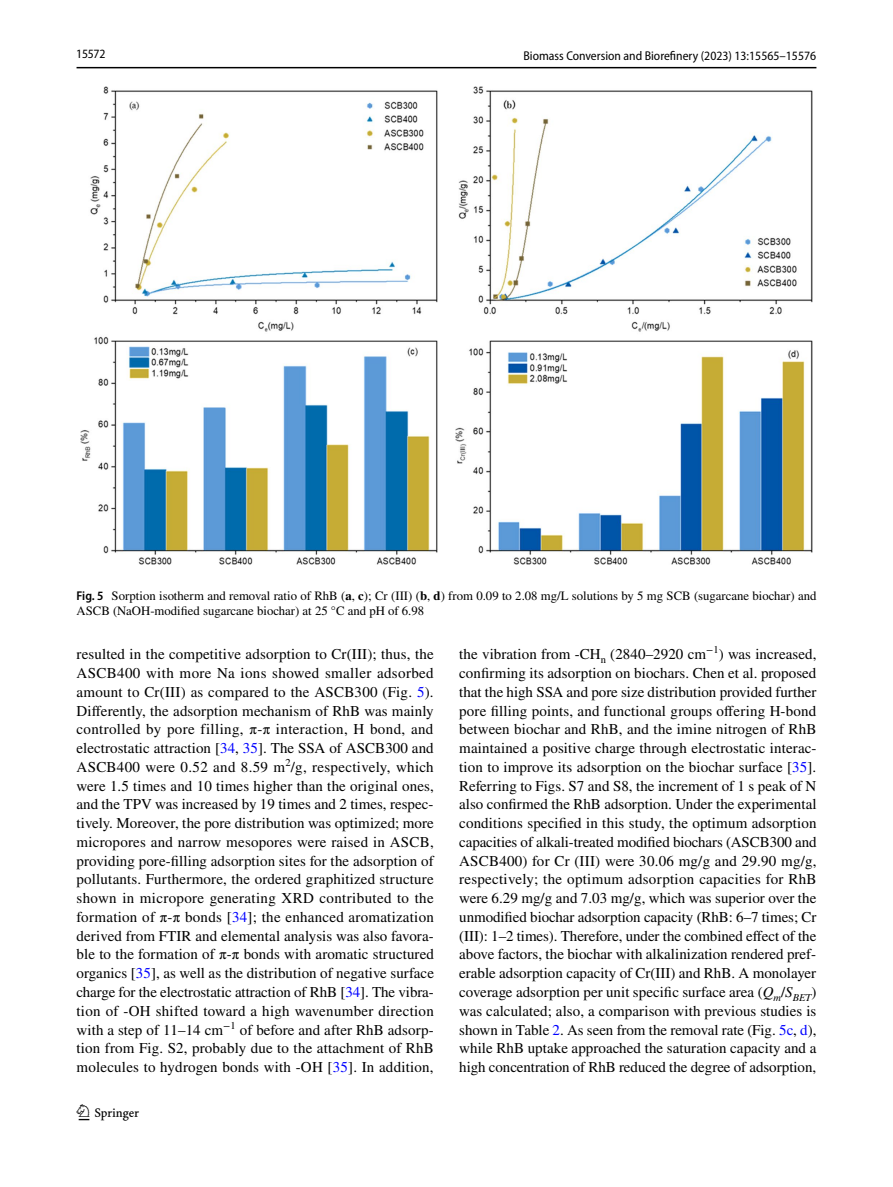
<style>
.page{position:relative;width:893px;height:1187px;background:#fff}
.page>*{position:absolute;margin:0;border:0;box-sizing:border-box;transform-origin:0 0}
.t1{font:22.5px "Springnew Regular 2";color:#000}
.t2{font:15px/18.8px "STIX";letter-spacing:.005em;color:#000;text-align:justify}
.t3{font:12.75px/15px "STIX";color:#000}
.t4{font:semi-condensed 12.75px "Myriad Pro";color:#000}
.t5{font:12.75px "Adv T Tc 488 b 0 e 6";letter-spacing:-.015em;color:#000}
.s1{font-family:"Myriad Pro";font-weight:600;font-stretch:semi-condensed}
.s2{font-weight:700}
.s3{color:#00f}
.s4{font-style:italic}
</style>
<div class="page">
<hr style="left:77px;top:67px;width:739px;height:1px;background:#000">
<img style="left:81px;top:87px;width:731px;height:477px">
<p class="t5" style="left:76px;top:49px;width:31px">15572</p>
<p class="t4" style="left:523px;top:49px;width:294px">Biomass Conversion and Biorefinery (2023) 13:15565–15576</p>
<p class="t3" style="left:77px;top:588px;width:741px"><span class="s1">Fig. 5</span> Sorption isotherm and removal ratio of RhB (<span class="s2">a</span>, <span class="s2">c</span>); Cr (III) (<span class="s2">b</span>, <span class="s2">d</span>) from 0.09 to 2.08 mg/L solutions by 5 mg SCB (sugarcane biochar) and<br>ASCB (NaOH-modified sugarcane biochar) at 25 °C and pH of 6.98</p>
<p class="t2" style="left:77px;top:646px;width:359px">resulted in the competitive adsorption to Cr(III); thus, the ASCB400 with more Na ions showed smaller adsorbed amount to Cr(III) as compared to the ASCB300 (Fig. <span class="s3">5</span>).<br>Differently, the adsorption mechanism of RhB was mainly controlled by pore filling, π-π interaction, H bond, and electrostatic attraction [<span class="s3">34</span>, <span class="s3">35</span>]. The SSA of ASCB300 and ASCB400 were 0.52 and 8.59 m<sup>2</sup>/g, respectively, which were 1.5 times and 10 times higher than the original ones, and the TPV was increased by 19 times and 2 times, respec&shy;tively. Moreover, the pore distribution was optimized; more micropores and narrow mesopores were raised in ASCB, providing pore-filling adsorption sites for the adsorption of pollutants. Furthermore, the ordered graphitized structure shown in micropore generating XRD contributed to the formation of π-π bonds [<span class="s3">34</span>]; the enhanced aromatization derived from FTIR and elemental analysis was also favora&shy;ble to the formation of π-π bonds with aromatic structured organics [<span class="s3">35</span>], as well as the distribution of negative surface charge for the electrostatic attraction of RhB [<span class="s3">34</span>]. The vibra&shy;tion of -OH shifted toward a high wavenumber direction with a step of 11–14 cm<sup>−1</sup> of before and after RhB adsorp&shy;tion from Fig. S2, probably due to the attachment of RhB molecules to hydrogen bonds with -OH [<span class="s3">35</span>]. In addition,</p>
<p class="t2" style="left:459px;top:646px;width:359px">the vibration from -CH<sub>n</sub> (2840–2920 cm<sup>−1</sup>) was increased, confirming its adsorption on biochars. Chen et al. proposed that the high SSA and pore size distribution provided further pore filling points, and functional groups offering H-bond between biochar and RhB, and the imine nitrogen of RhB maintained a positive charge through electrostatic interac&shy;tion to improve its adsorption on the biochar surface [<span class="s3">35</span>].<br>Referring to Figs. S7 and S8, the increment of 1 s peak of N also confirmed the RhB adsorption. Under the experimental conditions specified in this study, the optimum adsorption capacities of alkali-treated modified biochars (ASCB300 and ASCB400) for Cr (III) were 30.06 mg/g and 29.90 mg/g, respectively; the optimum adsorption capacities for RhB were 6.29 mg/g and 7.03 mg/g, which was superior over the unmodified biochar adsorption capacity (RhB: 6–7 times; Cr (III): 1–2 times). Therefore, under the combined effect of the above factors, the biochar with alkalinization rendered pref&shy;erable adsorption capacity of Cr(III) and RhB. A monolayer coverage adsorption per unit specific surface area (<span class="s4">Q</span><sub>m</sub>/<span class="s4">S</span><sub>BET</sub>) was calculated; also, a comparison with previous studies is shown in Table <span class="s3">2</span>. As seen from the removal rate (Fig. <span class="s3">5c</span>, <span class="s3">d</span>), while RhB uptake approached the saturation capacity and a high concentration of RhB reduced the degree of adsorption,</p>
<h1 class="t1" style="left:79px;top:1104px;width:62px">1 3</h1>
</div>
